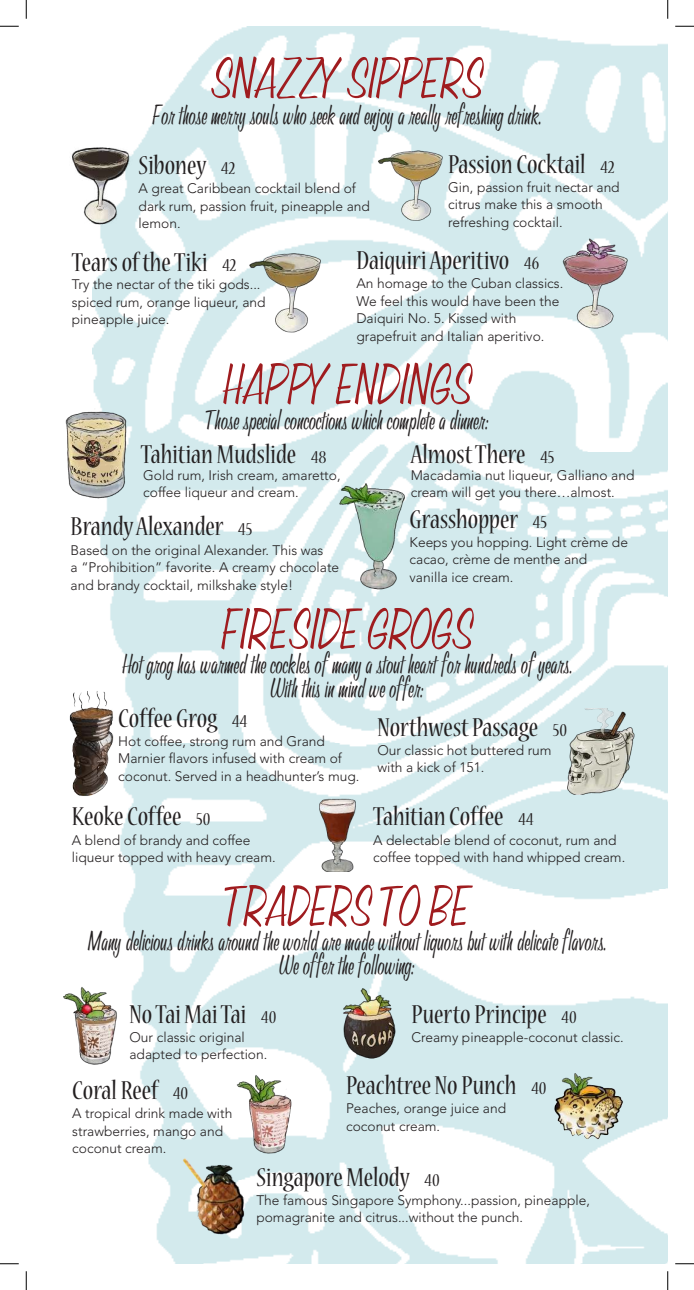
<style>
.page{position:relative;width:694px;height:1290px;background:#fff}
.page>*{position:absolute;margin:0;border:0;box-sizing:border-box;transform-origin:0 0}
.t1{font:57.5px "Tiki Holiday";color:#9f1c1f}
.t2{font:condensed 28.75px "Nueva Std";color:#231f20}
.t3{font:27.5px/24.4px "Tiki Holiday";color:#231f20;text-align:center}
.t4{font:300 13.75px/17.5px "Avenir LT Std";color:#231f20}
.s1{font-size:30px}
.s2{font-size:20px}
</style>
<div class="page">
<img style="left:93px;top:26px;width:575px;height:1238px">
<img style="left:65px;top:403px;width:68px;height:96px">
<img style="left:339px;top:480px;width:71px;height:115px">
<img style="left:69px;top:688px;width:50px;height:112px">
<img style="left:306px;top:795px;width:63px;height:76px">
<img style="left:71px;top:142px;width:61px;height:85px">
<img style="left:246px;top:248px;width:75px;height:88px">
<img style="left:376px;top:145px;width:67px;height:79px">
<img style="left:560px;top:233px;width:68px;height:99px">
<img style="left:568px;top:708px;width:69px;height:87px">
<img style="left:63px;top:982px;width:59px;height:86px">
<img style="left:342px;top:987px;width:54px;height:73px">
<img style="left:178px;top:1150px;width:92px;height:91px">
<img style="left:549px;top:1067px;width:79px;height:73px">
<img style="left:237px;top:1070px;width:58px;height:87px">
<svg style="left:0;top:25px;width:19px;height:2px"></svg>
<svg style="left:675px;top:25px;width:19px;height:2px"></svg>
<svg style="left:0;top:1263px;width:19px;height:2px"></svg>
<svg style="left:675px;top:1263px;width:19px;height:2px"></svg>
<svg style="left:25px;top:0;width:2px;height:19px"></svg>
<svg style="left:25px;top:1271px;width:2px;height:19px"></svg>
<svg style="left:667px;top:0;width:1px;height:19px"></svg>
<svg style="left:667px;top:1271px;width:1px;height:19px"></svg>
<h1 class="t1" style="left:211px;top:49px;width:273px">SNAZZY SIPPERS</h1>
<h3 class="t3" style="left:153px;top:105px;width:390px">For those merry souls who seek and enjoy a really refreshing drink<span class="s1">.</span></h3>
<h2 class="t2" style="left:139px;top:152px;width:98px">Siboney <span class="s2">42</span></h2>
<p class="t4" style="left:139px;top:180px;width:233px">A great Caribbean cocktail blend of dark rum, passion fruit, pineapple and lemon.</p>
<h2 class="t2" style="left:448px;top:151px;width:168px">Passion Cocktail <span class="s2">42</span></h2>
<p class="t4" style="left:448px;top:178px;width:173px">Gin, passion fruit nectar and citrus make this a smooth refreshing cocktail.</p>
<h2 class="t2" style="left:72px;top:250px;width:166px">Tears of the Tiki <span class="s2">42</span></h2>
<p class="t4" style="left:72px;top:276px;width:195px">Try the nectar of the tiki gods... spiced rum, orange liqueur, and pineapple juice.</p>
<h2 class="t2" style="left:356px;top:247px;width:184px">Daiquiri Aperitivo <span class="s2">46</span></h2>
<p class="t4" style="left:356px;top:275px;width:208px">An homage to the Cuban classics.<br>We feel this would have been the<br>Daiquiri No. 5. Kissed with grapefruit and Italian aperitivo.</p>
<h1 class="t1" style="left:222px;top:355px;width:251px">HAPPY ENDINGS</h1>
<h3 class="t3" style="left:206px;top:410px;width:284px">Those special concoctions which complete a dinner:</h3>
<h2 class="t2" style="left:141px;top:441px;width:187px">Tahitian Mudslide <span class="s2">48</span></h2>
<p class="t4" style="left:143px;top:466px;width:199px">Gold rum, Irish cream, amaretto, coffee liqueur and cream.</p>
<h2 class="t2" style="left:71px;top:514px;width:183px">Brandy Alexander <span class="s2">45</span></h2>
<p class="t4" style="left:71px;top:541px;width:270px">Based on the original Alexander. This was<br>a “Prohibition” favorite. A creamy chocolate and brandy cocktail, milkshake style!</p>
<h2 class="t2" style="left:411px;top:441px;width:145px">Almost There <span class="s2">45</span></h2>
<p class="t4" style="left:411px;top:466px;width:225px">Macadamia nut liqueur, Galliano and cream will get you there…almost.</p>
<p class="t4" style="left:409px;top:533px;width:220px">Keeps you hopping. Light crème de cacao, crème de menthe and vanilla ice cream.</p>
<h2 class="t2" style="left:409px;top:506px;width:139px">Grasshopper <span class="s2">45</span></h2>
<h1 class="t1" style="left:221px;top:600px;width:253px">FIRESIDE GROGS</h1>
<h3 class="t3" style="left:122px;top:653px;width:451px">Hot grog has warmed the cockles of many a stout heart for hundreds of years.<br>With this in mind we offer:</h3>
<h2 class="t2" style="left:118px;top:705px;width:131px">Coffee Grog <span class="s2">44</span></h2>
<p class="t4" style="left:118px;top:732px;width:243px">Hot coffee, strong rum and Grand<br>Marnier flavors infused with cream of coconut. Served in a headhunter’s mug.</p>
<h2 class="t2" style="left:72px;top:804px;width:140px">Keoke Coffee <span class="s2">50</span></h2>
<p class="t4" style="left:72px;top:831px;width:205px">A blend of brandy and coffee liqueur topped with heavy cream.</p>
<h2 class="t2" style="left:377px;top:714px;width:191px">Northwest Passage <span class="s2">50</span></h2>
<p class="t4" style="left:377px;top:741px;width:176px">Our classic hot buttered rum with a kick of 151.</p>
<h2 class="t2" style="left:373px;top:804px;width:162px">Tahitian Coffee <span class="s2">44</span></h2>
<p class="t4" style="left:373px;top:831px;width:253px">A delectable blend of coconut, rum and coffee topped with hand whipped cream.</p>
<h1 class="t1" style="left:224px;top:877px;width:247px">TRADERS TO BE</h1>
<h3 class="t3" style="left:88px;top:930px;width:520px">Many delicious drinks around the world are made without liquors but with delicate flavors.<br>We offer the following:</h3>
<h2 class="t2" style="left:129px;top:1001px;width:148px">No Tai Mai Tai <span class="s2">40</span></h2>
<p class="t4" style="left:129px;top:1028px;width:139px">Our classic original adapted to perfection.</p>
<h2 class="t2" style="left:411px;top:1001px;width:167px">Puerto Principe <span class="s2">40</span></h2>
<p class="t4" style="left:411px;top:1029px;width:214px">Creamy pineapple-coconut classic.</p>
<h2 class="t2" style="left:72px;top:1077px;width:117px">Coral Reef <span class="s2">40</span></h2>
<h2 class="t2" style="left:346px;top:1072px;width:202px">Peachtree No Punch <span class="s2">40</span></h2>
<p class="t4" style="left:72px;top:1105px;width:162px">A tropical drink made with strawberries, mango and coconut cream.</p>
<p class="t4" style="left:346px;top:1100px;width:161px">Peaches, orange juice and coconut cream.</p>
<h2 class="t2" style="left:256px;top:1164px;width:185px">Singapore Melody <span class="s2">40</span></h2>
<p class="t4" style="left:256px;top:1191px;width:335px">The famous Singapore Symphony...passion, pineapple, pomagranite and citrus...without the punch.</p>
</div>
